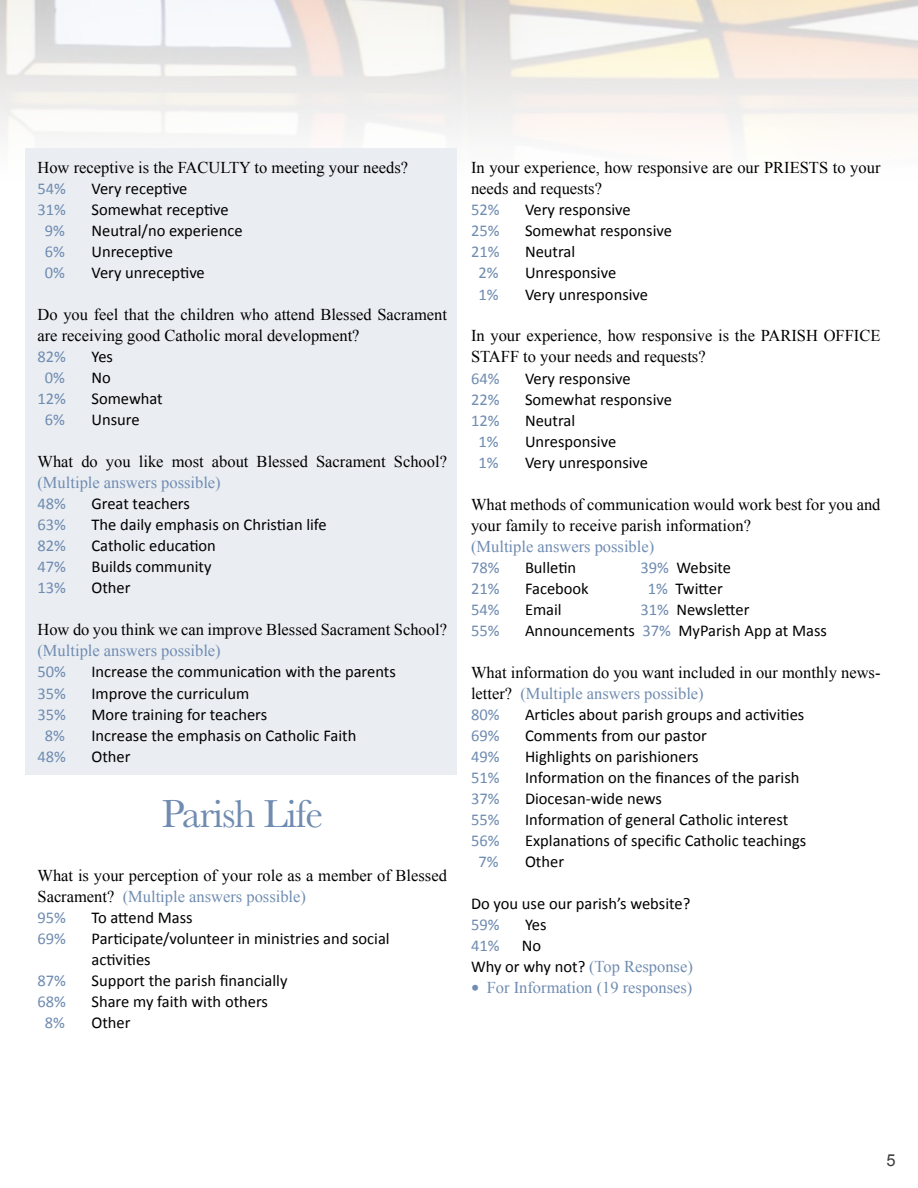
<style>
.page{position:relative;width:918px;height:1188px;background:#fff}
.page>*{position:absolute;margin:0;border:0;box-sizing:border-box;transform-origin:0 0}
.t1{font:40.5px "Baskerville";letter-spacing:-.03em;color:#708cb1}
.t2{font:16.5px/21px "Calibri";color:#000}
.t3{font:16.5px/21px "Times New Roman";color:#000}
.t4{font:16.5px "Calibri";color:#708cb1}
.t5{font:16.5px "Times New Roman";color:#708cb1}
.t6{font:16.5px "Arial";color:#3b3b3c}
.s1{color:#708cb1}
.s2{font-family:"Calibri";color:#000}
.s3{font-family:"Calibri";font-weight:700}
</style>
<div class="page">
<img style="left:0;top:0;width:918px;height:137px">
<div style="left:25px;top:148px;width:432px;height:627px;background:#eaeef3"></div>
<p class="t3" style="left:38px;top:157px;width:372px">How receptive is the FACULTY to meeting your needs?</p>
<p class="t4" style="left:38px;top:179px;width:30px">54%</p>
<p class="t2" style="left:92px;top:179px;width:98px">Very receptive</p>
<p class="t4" style="left:38px;top:200px;width:30px">31%</p>
<p class="t2" style="left:92px;top:200px;width:139px">Somewhat receptive</p>
<p class="t4" style="left:45px;top:221px;width:22px">9%</p>
<p class="t2" style="left:92px;top:221px;width:153px">Neutral/no experience</p>
<p class="t4" style="left:45px;top:242px;width:22px">6%</p>
<p class="t2" style="left:92px;top:242px;width:83px">Unreceptive</p>
<p class="t4" style="left:45px;top:263px;width:22px">0%</p>
<p class="t2" style="left:92px;top:263px;width:115px">Very unreceptive</p>
<p class="t3" style="left:38px;top:304px;width:411px">Do you feel that the children who attend Blessed Sacrament are receiving good Catholic moral development?</p>
<p class="t4" style="left:38px;top:347px;width:30px">82%</p>
<p class="t2" style="left:92px;top:347px;width:23px">Yes</p>
<p class="t4" style="left:45px;top:368px;width:22px">0%</p>
<p class="t2" style="left:92px;top:368px;width:21px">No</p>
<p class="t4" style="left:38px;top:389px;width:30px">12%</p>
<p class="t2" style="left:92px;top:389px;width:73px">Somewhat</p>
<p class="t4" style="left:45px;top:410px;width:22px">6%</p>
<p class="t2" style="left:92px;top:410px;width:50px">Unsure</p>
<p class="t3" style="left:38px;top:451px;width:411px">What do you like most about Blessed Sacrament School?</p>
<p class="t5" style="left:38px;top:472px;width:185px">(Multiple answers possible)</p>
<p class="t4" style="left:38px;top:494px;width:30px">48%</p>
<p class="t2" style="left:92px;top:494px;width:100px">Great teachers</p>
<p class="t4" style="left:38px;top:515px;width:30px">63%</p>
<p class="t2" style="left:92px;top:515px;width:237px">The daily emphasis on Christian life</p>
<p class="t4" style="left:38px;top:536px;width:30px">82%</p>
<p class="t2" style="left:92px;top:536px;width:126px">Catholic education</p>
<p class="t4" style="left:38px;top:557px;width:30px">47%</p>
<p class="t2" style="left:92px;top:557px;width:122px">Builds community</p>
<p class="t4" style="left:38px;top:578px;width:30px">13%</p>
<p class="t2" style="left:92px;top:578px;width:41px">Other</p>
<p class="t3" style="left:38px;top:619px;width:411px">How do you think we can improve Blessed Sacrament School?</p>
<p class="t5" style="left:38px;top:640px;width:185px">(Multiple answers possible)</p>
<p class="t4" style="left:38px;top:662px;width:30px">50%</p>
<p class="t2" style="left:92px;top:662px;width:306px">Increase the communication with the parents</p>
<p class="t4" style="left:38px;top:683px;width:30px">35%</p>
<p class="t2" style="left:92px;top:683px;width:159px">Improve the curriculum</p>
<p class="t4" style="left:38px;top:704px;width:30px">35%</p>
<p class="t2" style="left:92px;top:704px;width:177px">More training for teachers</p>
<p class="t4" style="left:45px;top:725px;width:22px">8%</p>
<p class="t2" style="left:92px;top:725px;width:266px">Increase the emphasis on Catholic Faith</p>
<p class="t4" style="left:38px;top:746px;width:30px">48%</p>
<p class="t2" style="left:92px;top:746px;width:41px">Other</p>
<h1 class="t1" style="left:161px;top:789px;width:163px">Parish Life</h1>
<p class="t3" style="left:38px;top:865px;width:411px">What is your perception of your role as a member of Blessed<br>Sacrament? <span class="s1">(Multiple answers possible)</span></p>
<p class="t4" style="left:38px;top:908px;width:30px">95%</p>
<p class="t2" style="left:92px;top:908px;width:103px">To attend Mass</p>
<p class="t4" style="left:38px;top:929px;width:30px">69%</p>
<p class="t2" style="left:92px;top:929px;width:300px">Participate/volunteer in ministries and social activities</p>
<p class="t4" style="left:38px;top:971px;width:30px">87%</p>
<p class="t2" style="left:92px;top:971px;width:198px">Support the parish financially</p>
<p class="t4" style="left:38px;top:992px;width:30px">68%</p>
<p class="t2" style="left:92px;top:992px;width:178px">Share my faith with others</p>
<p class="t4" style="left:45px;top:1013px;width:22px">8%</p>
<p class="t2" style="left:92px;top:1013px;width:41px">Other</p>
<p class="t3" style="left:471px;top:157px;width:411px">In your experience, how responsive are our PRIESTS to your needs and requests?</p>
<p class="t4" style="left:471px;top:200px;width:30px">52%</p>
<p class="t2" style="left:525px;top:200px;width:107px">Very responsive</p>
<p class="t4" style="left:471px;top:221px;width:30px">25%</p>
<p class="t2" style="left:525px;top:221px;width:149px">Somewhat responsive</p>
<p class="t4" style="left:471px;top:242px;width:30px">21%</p>
<p class="t2" style="left:525px;top:242px;width:52px">Neutral</p>
<p class="t4" style="left:478px;top:263px;width:22px">2%</p>
<p class="t2" style="left:525px;top:263px;width:93px">Unresponsive</p>
<p class="t4" style="left:478px;top:284px;width:22px">1%</p>
<p class="t2" style="left:525px;top:284px;width:125px">Very unresponsive</p>
<p class="t3" style="left:471px;top:325px;width:411px">In your experience, how responsive is the PARISH OFFICE<br>STAFF to your needs and requests?</p>
<p class="t4" style="left:471px;top:368px;width:30px">64%</p>
<p class="t2" style="left:525px;top:368px;width:107px">Very responsive</p>
<p class="t4" style="left:471px;top:389px;width:30px">22%</p>
<p class="t2" style="left:525px;top:389px;width:149px">Somewhat responsive</p>
<p class="t4" style="left:471px;top:410px;width:30px">12%</p>
<p class="t2" style="left:525px;top:410px;width:52px">Neutral</p>
<p class="t4" style="left:478px;top:431px;width:22px">1%</p>
<p class="t2" style="left:525px;top:431px;width:93px">Unresponsive</p>
<p class="t4" style="left:478px;top:452px;width:22px">1%</p>
<p class="t2" style="left:525px;top:452px;width:125px">Very unresponsive</p>
<p class="t3" style="left:471px;top:493px;width:411px">What methods of communication would work best for you and your family to receive parish information?</p>
<p class="t5" style="left:471px;top:535px;width:185px">(Multiple answers possible)</p>
<p class="t4" style="left:471px;top:557px;width:30px">78%</p>
<p class="t2" style="left:525px;top:557px;width:53px">Bulletin</p>
<p class="t2" style="left:640px;top:557px;width:92px"><span class="s1">39%</span> Website</p>
<p class="t4" style="left:471px;top:578px;width:30px">21%</p>
<p class="t2" style="left:525px;top:578px;width:65px">Facebook</p>
<p class="t2" style="left:648px;top:578px;width:76px"><span class="s1">1%</span> Twitter</p>
<p class="t4" style="left:471px;top:599px;width:30px">54%</p>
<p class="t2" style="left:525px;top:599px;width:38px">Email</p>
<p class="t2" style="left:640px;top:599px;width:111px"><span class="s1">31%</span> Newsletter</p>
<p class="t4" style="left:471px;top:620px;width:30px">55%</p>
<p class="t2" style="left:525px;top:620px;width:304px">Announcements <span class="s1">37%</span> MyParish App at Mass</p>
<p class="t3" style="left:471px;top:661px;width:411px">What information do you want included in our monthly news&shy;letter? <span class="s1">(Multiple answers possible)</span></p>
<p class="t4" style="left:471px;top:704px;width:30px">80%</p>
<p class="t2" style="left:525px;top:704px;width:281px">Articles about parish groups and activities</p>
<p class="t4" style="left:471px;top:725px;width:30px">69%</p>
<p class="t2" style="left:525px;top:725px;width:183px">Comments from our pastor</p>
<p class="t4" style="left:471px;top:746px;width:30px">49%</p>
<p class="t2" style="left:525px;top:746px;width:175px">Highlights on parishioners</p>
<p class="t4" style="left:471px;top:767px;width:30px">51%</p>
<p class="t2" style="left:525px;top:767px;width:276px">Information on the finances of the parish</p>
<p class="t4" style="left:471px;top:788px;width:30px">37%</p>
<p class="t2" style="left:525px;top:788px;width:138px">Diocesan-wide news</p>
<p class="t4" style="left:471px;top:809px;width:30px">55%</p>
<p class="t2" style="left:525px;top:809px;width:265px">Information of general Catholic interest</p>
<p class="t4" style="left:471px;top:830px;width:30px">56%</p>
<p class="t2" style="left:525px;top:830px;width:283px">Explanations of specific Catholic teachings</p>
<p class="t4" style="left:478px;top:851px;width:22px">7%</p>
<p class="t2" style="left:525px;top:851px;width:41px">Other</p>
<p class="t2" style="left:471px;top:893px;width:221px">Do you use our parish’s website?</p>
<p class="t4" style="left:471px;top:914px;width:30px">59%</p>
<p class="t2" style="left:525px;top:914px;width:23px">Yes</p>
<p class="t4" style="left:471px;top:935px;width:30px">41%</p>
<p class="t2" style="left:522px;top:935px;width:21px">No</p>
<p class="t5" style="left:471px;top:955px;width:223px"><span class="s2">Why or why not?</span> (Top Response)</p>
<p class="t5" style="left:471px;top:976px;width:223px"><span class="s3">•</span> For Information (19 responses)</p>
<p class="t6" style="left:886px;top:1150px;width:11px">5</p>
</div>
